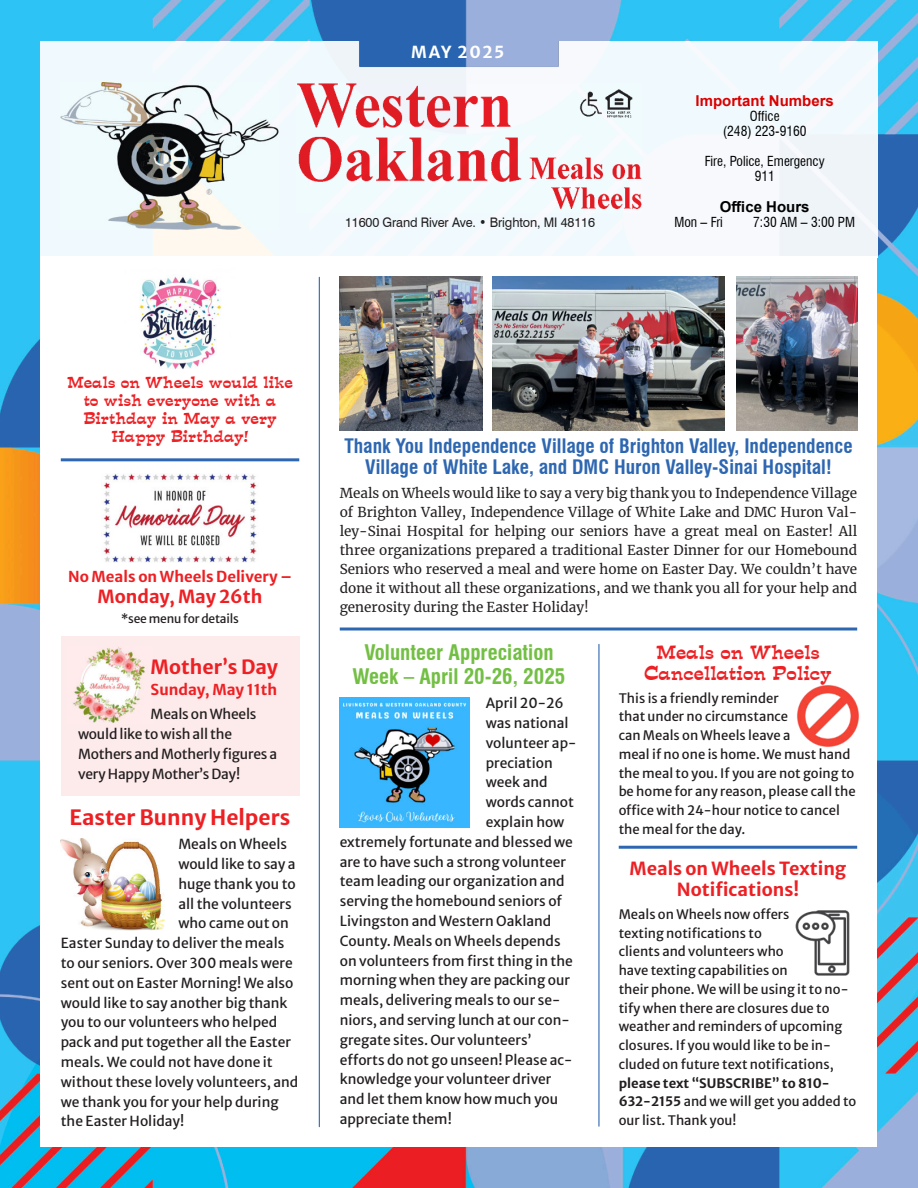
<style>
.page{position:relative;width:918px;height:1188px;background:#fff}
.page>*{position:absolute;margin:0;border:0;box-sizing:border-box;transform-origin:0 0}
.t1{font:700 condensed 21px/24px "Swiss 721 BT";color:#73bf44;text-align:center}
.t2{font:700 21px "Merriweather Sans";color:#ed2024}
.t3{font:700 condensed 19.5px/21px "Swiss 721 BT";color:#2e67b1;text-align:center}
.t4{font:700 19.5px "Merriweather Sans";color:#ed2024}
.t5{font:700 18px/21px "Merriweather Sans";color:#ed2024;text-align:center}
.t6{font:18px/21px "Expo Plain";color:#ed2024;text-align:center}
.t7{font:700 16.5px "Merriweather Sans";letter-spacing:.1em;color:#fff}
.t8{font:15px/18px "Expo Plain";color:#ed2024;text-align:center}
.t9{font:700 15px "Merriweather Sans";color:#ed2024}
.t10{font:700 15px "Arial";color:#da0000}
.t11{font:700 15px "Arial";color:#000}
.t12{font:13.8px/19.8px "Merriweather Sans";color:#231f20}
.t13{font:13.5px/19px "Merriweather";color:#231f20;text-align:justify}
.t14{font:condensed 13.5px/15px "Swiss 721 BT";color:#000;text-align:center}
.t15{font:13.2px "Swiss 721 BT";letter-spacing:-.01em;color:#231f20;scale:.96 1}
.t16{font:13.05px/18.8px "Merriweather Sans";color:#231f20}
.t17{font:700 13.05px "Merriweather Sans Roman";color:#231f20}
.t18{font:12px "Merriweather Sans";letter-spacing:-.015em;color:#231f20}
.s1{font-family:"Merriweather Sans Roman";font-weight:700}
</style>
<div class="page">
<img style="left:1px;top:0;width:917px;height:1188px">
<img style="left:0;top:0;width:1px;height:1188px">
<div style="left:41px;top:256px;width:836px;height:891px;background:#fff"></div>
<hr style="left:319px;top:277px;width:1px;height:850px;background:#2e67b1">
<hr style="left:598px;top:644px;width:2px;height:482px;background:#2e67b1">
<img style="left:40px;top:42px;width:837px;height:215px">
<hr style="left:61px;top:458px;width:238px;height:3px;background:#2e67b1">
<img style="left:101px;top:474px;width:156px;height:88px">
<img style="left:340px;top:277px;width:142px;height:153px">
<img style="left:493px;top:277px;width:231px;height:153px">
<img style="left:736px;top:277px;width:121px;height:153px">
<img style="left:340px;top:698px;width:129px;height:129px">
<hr style="left:619px;top:846px;width:238px;height:3px;background:#2e67b1">
<img style="left:139px;top:277px;width:83px;height:92px">
<hr style="left:340px;top:628px;width:517px;height:3px;background:#2e67b1">
<img style="left:795px;top:910px;width:55px;height:66px">
<img style="left:296px;top:84px;width:345px;height:128px">
<img style="left:61px;top:82px;width:217px;height:148px">
<div style="left:61px;top:636px;width:238px;height:159px;background:#fdeaeb"></div>
<img style="left:73px;top:647px;width:72px;height:76px">
<img style="left:61px;top:838px;width:104px;height:92px">
<img style="left:797px;top:685px;width:62px;height:62px">
<p class="t7" style="left:411px;top:42px;width:95px">MAY 2025</p>
<p class="t15" style="left:345px;top:217px;width:262px">11600 Grand River Ave. • Brighton, MI 48116</p>
<p class="t10" style="left:696px;top:95px;width:140px">Important Numbers</p>
<p class="t14" style="left:723px;top:110px;width:85px">Office<br>(248) 223-9160</p>
<p class="t14" style="left:705px;top:155px;width:122px">Fire, Police, Emergency<br>911</p>
<p class="t11" style="left:720px;top:201px;width:91px">Office Hours</p>
<p class="t14" style="left:674px;top:216px;width:50px">Mon – Fri</p>
<p class="t14" style="left:753px;top:216px;width:103px">7:30 AM – 3:00 PM</p>
<p class="t8" style="left:67px;top:376px;width:227px">Meals on Wheels would like to wish everyone with a<br>Birthday in May a very<br>Happy Birthday!</p>
<p class="t9" style="left:68px;top:567px;width:225px">No Meals on Wheels Delivery –</p>
<h3 class="t5" style="left:98px;top:586px;width:166px">Monday, May 26th</h3>
<p class="t18" style="left:121px;top:611px;width:119px">*see menu for details</p>
<h2 class="t4" style="left:151px;top:655px;width:129px">Mother’s Day</h2>
<p class="t9" style="left:151px;top:680px;width:128px">Sunday, May 11th</p>
<p class="t12" style="left:78px;top:704px;width:201px;text-indent:73px">Meals on Wheels would like to wish all the<br>Mothers and Motherly figures a very Happy Mother’s Day!</p>
<h1 class="t2" style="left:70px;top:804px;width:222px">Easter Bunny Helpers</h1>
<p class="t12" style="left:178px;top:834px;width:110px">Meals on Wheels</p>
<p class="t12" style="left:178px;top:854px;width:119px">would like to say a</p>
<p class="t12" style="left:178px;top:874px;width:119px">huge thank you to</p>
<p class="t12" style="left:178px;top:894px;width:115px">all the volunteers</p>
<p class="t12" style="left:178px;top:914px;width:112px">who came out on</p>
<p class="t12" style="left:61px;top:933px;width:225px">Easter Sunday to deliver the meals</p>
<p class="t12" style="left:61px;top:953px;width:233px">to our seniors. Over 300 meals were</p>
<p class="t12" style="left:61px;top:973px;width:234px">sent out on Easter Morning! We also</p>
<p class="t12" style="left:61px;top:993px;width:228px">would like to say another big thank</p>
<p class="t12" style="left:61px;top:1013px;width:218px">you to our volunteers who helped</p>
<p class="t12" style="left:61px;top:1032px;width:232px">pack and put together all the Easter</p>
<p class="t12" style="left:61px;top:1052px;width:214px">meals. We could not have done it</p>
<p class="t12" style="left:61px;top:1072px;width:239px">without these lovely volunteers, and</p>
<p class="t12" style="left:61px;top:1092px;width:219px">we thank you for your help during</p>
<p class="t12" style="left:61px;top:1112px;width:125px">the Easter Holiday!</p>
<h2 class="t3" style="left:344px;top:438px;width:510px">Thank You Independence Village of Brighton Valley, Independence<br>Village of White Lake, and DMC Huron Valley-Sinai Hospital!</h2>
<p class="t13" style="left:340px;top:483px;width:519px">Meals on Wheels would like to say a very big thank you to Independence Village of Brighton Valley, Independence Village of White Lake and DMC Huron Val&shy;ley-Sinai Hospital for helping our seniors have a great meal on Easter! All three organizations prepared a traditional Easter Dinner for our Homebound Seniors who reserved a meal and were home on Easter Day. We couldn’t have done it without all these organizations, and we thank you all for your help and generosity during the Easter Holiday!</p>
<h1 class="t1" style="left:353px;top:643px;width:214px">Volunteer Appreciation<br>Week – April 20-26, 2025</h1>
<p class="t12" style="left:486px;top:693px;width:80px">April 20-26</p>
<p class="t12" style="left:486px;top:713px;width:84px">was national</p>
<p class="t12" style="left:486px;top:733px;width:92px">volunteer ap-</p>
<p class="t12" style="left:486px;top:753px;width:68px">preciation</p>
<p class="t12" style="left:486px;top:773px;width:63px">week and</p>
<p class="t12" style="left:486px;top:792px;width:90px">words cannot</p>
<p class="t12" style="left:486px;top:812px;width:80px">explain how</p>
<p class="t12" style="left:340px;top:832px;width:235px">extremely fortunate and blessed we</p>
<p class="t12" style="left:340px;top:852px;width:228px">are to have such a strong volunteer</p>
<p class="t12" style="left:340px;top:872px;width:226px">team leading our organization and</p>
<p class="t12" style="left:340px;top:891px;width:224px">serving the homebound seniors of</p>
<p class="t12" style="left:340px;top:911px;width:213px">Livingston and Western Oakland</p>
<p class="t12" style="left:340px;top:931px;width:222px">County. Meals on Wheels depends</p>
<p class="t12" style="left:340px;top:951px;width:235px">on volunteers from first thing in the</p>
<p class="t12" style="left:340px;top:971px;width:232px">morning when they are packing our</p>
<p class="t12" style="left:340px;top:990px;width:222px">meals, delivering meals to our se-</p>
<p class="t12" style="left:340px;top:1010px;width:232px">niors, and serving lunch at our con-</p>
<p class="t12" style="left:340px;top:1030px;width:193px">gregate sites. Our volunteers’</p>
<p class="t12" style="left:340px;top:1050px;width:234px">efforts do not go unseen! Please ac-</p>
<p class="t12" style="left:340px;top:1070px;width:213px">knowledge your volunteer driver</p>
<p class="t12" style="left:340px;top:1089px;width:220px">and let them know how much you</p>
<p class="t12" style="left:340px;top:1109px;width:114px">appreciate them!</p>
<h3 class="t6" style="left:644px;top:644px;width:189px">Meals on Wheels<br>Cancellation Policy</h3>
<p class="t16" style="left:619px;top:689px;width:238px">This is a friendly reminder<br>that under no circumstance<br>can Meals on Wheels leave a<br>meal if no one is home. We must hand the meal to you. If you are not going to be home for any reason, please call the office with 24-hour notice to cancel the meal for the day.</p>
<h3 class="t5" style="left:630px;top:858px;width:218px">Meals on Wheels Texting<br>Notifications!</h3>
<p class="t16" style="left:619px;top:905px;width:231px">Meals on Wheels now offers<br>texting notifications to<br>clients and volunteers who<br>have texting capabilities on<br>their phone. We will be using it to no&shy;tify when there are closures due to weather and reminders of upcoming closures. If you would like to be in&shy;cluded on future text notifications,</p>
<p class="t17" style="left:619px;top:1075px;width:212px">please text “SUBSCRIBE” to 810-</p>
<p class="t16" style="left:619px;top:1092px;width:239px"><span class="s1">632-2155</span> and we will get you added to our list. Thank you!</p>
</div>
